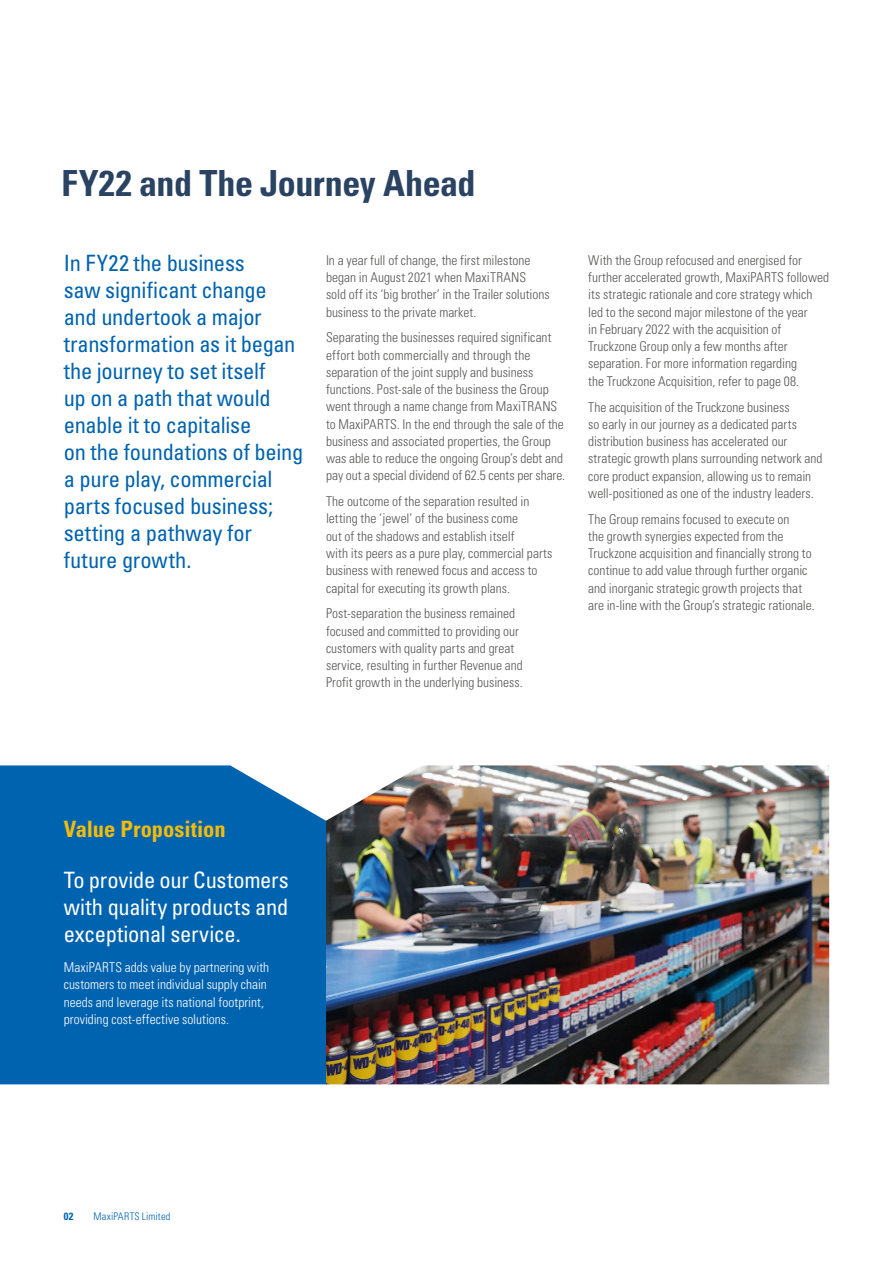
<style>
.page{position:relative;width:893px;height:1263px;background:#fff}
.page>*{position:absolute;margin:0;border:0;box-sizing:border-box;transform-origin:0 0}
.t1{font:700 condensed 36px "Univers LT Std";letter-spacing:-.015em;color:#2a4363}
.t2{font:condensed 22.5px/27px "Univers LT Std";letter-spacing:-.015em;color:#0063af}
.t3{font:condensed 22.5px/27px "Univers LT Std";letter-spacing:-.01em;color:#fff;text-align:justify}
.t4{font:700 condensed 22.5px "Univers LT Std";color:#f3bb0b}
.t5{font:300 condensed 13.5px/17.2px "Univers LT Std";color:#575756}
.t6{font:300 condensed 13.5px/17.2px "Univers LT Std";color:#fff}
.t7{font:300 condensed 10.5px "Univers LT Std";letter-spacing:.015em;color:#0063af}
.t8{font:700 condensed 10.5px "Univers LT Std";color:#0063af}
</style>
<div class="page">
<div style="left:0;top:765px;width:326px;height:319px;background:#0063af"></div>
<img style="left:326px;top:765px;width:503px;height:319px">
<h1 class="t1" style="left:62px;top:161px;width:415px">FY22 and The Journey Ahead</h1>
<p class="t2" style="left:64px;top:250px;width:241px">In FY22 the business<br>saw significant change and undertook a major transformation as it began the journey to set itself<br>up on a path that would enable it to capitalise<br>on the foundations of being a pure play, commercial parts focused business; setting a pathway for future growth.</p>
<p class="t5" style="left:326px;top:251px;width:225px">In a year full of change, the first milestone began in August 2021 when MaxiTRANS sold off its ‘big brother’ in the Trailer solutions business to the private market.</p>
<p class="t5" style="left:326px;top:329px;width:241px">Separating the businesses required significant effort both commercially and through the separation of the joint supply and business functions. Post-sale of the business the Group went through a name change from MaxiTRANS to MaxiPARTS. In the end through the sale of the business and associated properties, the Group was able to reduce the ongoing Group’s debt and pay out a special dividend of 62.5 cents per share.</p>
<p class="t5" style="left:326px;top:493px;width:228px">The outcome of the separation resulted in letting the ‘jewel’ of the business come<br>out of the shadows and establish itself<br>with its peers as a pure play, commercial parts business with renewed focus and access to capital for executing its growth plans.</p>
<p class="t5" style="left:326px;top:605px;width:198px">Post-separation the business remained focused and committed to providing our customers with quality parts and great service, resulting in further Revenue and Profit growth in the underlying business.</p>
<p class="t5" style="left:588px;top:252px;width:242px">With the Group refocused and energised for further accelerated growth, MaxiPARTS followed its strategic rationale and core strategy which led to the second major milestone of the year<br>in February 2022 with the acquisition of Truckzone Group only a few months after separation. For more information regarding<br>the Truckzone Acquisition, refer to page 08.</p>
<p class="t5" style="left:588px;top:398px;width:236px">The acquisition of the Truckzone business<br>so early in our journey as a dedicated parts distribution business has accelerated our strategic growth plans surrounding network and core product expansion, allowing us to remain well-positioned as one of the industry leaders.</p>
<p class="t5" style="left:588px;top:510px;width:228px">The Group remains focused to execute on<br>the growth synergies expected from the Truckzone acquisition and financially strong to continue to add value through further organic and inorganic strategic growth projects that are in-line with the Group’s strategic rationale.</p>
<h2 class="t4" style="left:64px;top:815px;width:163px">Value Proposition</h2>
<h2 class="t3" style="left:64px;top:866px;width:227px">To provide our Customers with quality products and exceptional service.</h2>
<p class="t6" style="left:64px;top:959px;width:207px">MaxiPARTS adds value by partnering with customers to meet individual supply chain needs and leverage its national footprint, providing cost-effective solutions.</p>
<p class="t8" style="left:64px;top:1209px;width:11px">02</p>
<p class="t7" style="left:94px;top:1209px;width:79px">MaxiPARTS Limited</p>
</div>
